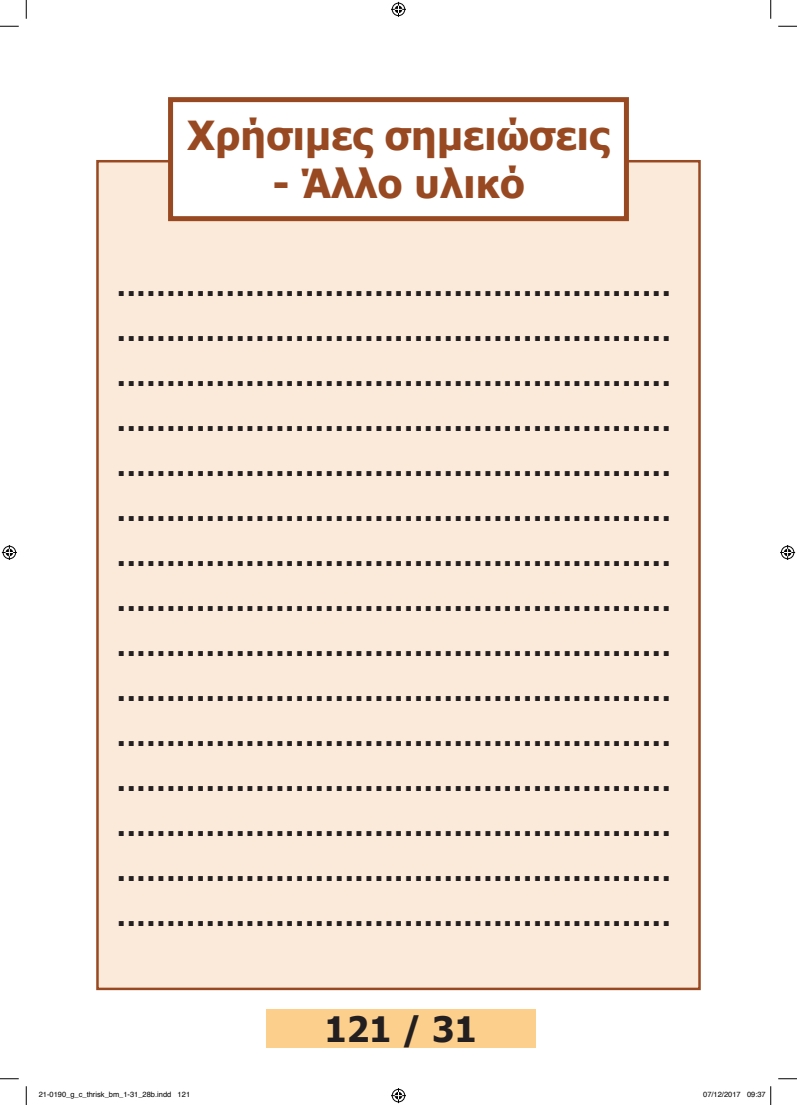
<style>
.page{position:relative;width:797px;height:1105px;background:#fff}
.page>*{position:absolute;margin:0;border:0;box-sizing:border-box;transform-origin:0 0}
.t1{font:700 40px "Tahoma";letter-spacing:.005em;color:#984921}
.t2{font:700 35px/45px "Arial";color:#231f20;text-align:justify}
.t3{font:700 35px "Tahoma";color:#231f20}
.t4{font:7.5px "Helvetica";color:#000}
</style>
<div class="page">
<div style="left:266px;top:1009px;width:269px;height:39px;background:#fdcf8c"></div>
<div style="left:97px;top:161px;width:602px;height:828px;background:#fbeada"></div>
<div style="left:170px;top:100px;width:456px;height:119px;background:#fff"></div>
<div style="left:168px;top:97px;width:461px;height:124px;border:5px solid #984921"></div>
<svg style="left:0;top:25px;width:19px;height:2px"></svg>
<svg style="left:778px;top:25px;width:19px;height:2px"></svg>
<svg style="left:0;top:1078px;width:19px;height:1px"></svg>
<svg style="left:778px;top:1078px;width:19px;height:1px"></svg>
<svg style="left:25px;top:0;width:2px;height:19px"></svg>
<svg style="left:25px;top:1086px;width:2px;height:19px"></svg>
<svg style="left:770px;top:0;width:1px;height:19px"></svg>
<svg style="left:391px;top:2px;width:15px;height:15px"></svg>
<svg style="left:391px;top:1088px;width:15px;height:15px"></svg>
<svg style="left:2px;top:545px;width:15px;height:15px"></svg>
<svg style="left:780px;top:545px;width:15px;height:15px"></svg>
<svg style="left:770px;top:1086px;width:1px;height:19px"></svg>
<p class="t1" style="left:188px;top:108px;width:423px">Χρήσιμες σημειώσεις</p>
<p class="t1" style="left:272px;top:156px;width:254px">- Άλλο υλικό</p>
<p class="t2" style="left:116px;top:262px;width:556px">........................................................ ........................................................ ........................................................ ........................................................ ........................................................ ........................................................ ........................................................ ........................................................ ........................................................ ........................................................ ........................................................ ........................................................ ........................................................ ........................................................ ........................................................</p>
<p class="t3" style="left:324px;top:1004px;width:154px">121 / 31</p>
<p class="t4" style="left:39px;top:1089px;width:153px">21-0190_g_c_thrisk_bm_1-31_28b.indd 121</p>
<p class="t4" style="left:703px;top:1089px;width:64px">07/12/2017 09:37</p>
</div>
